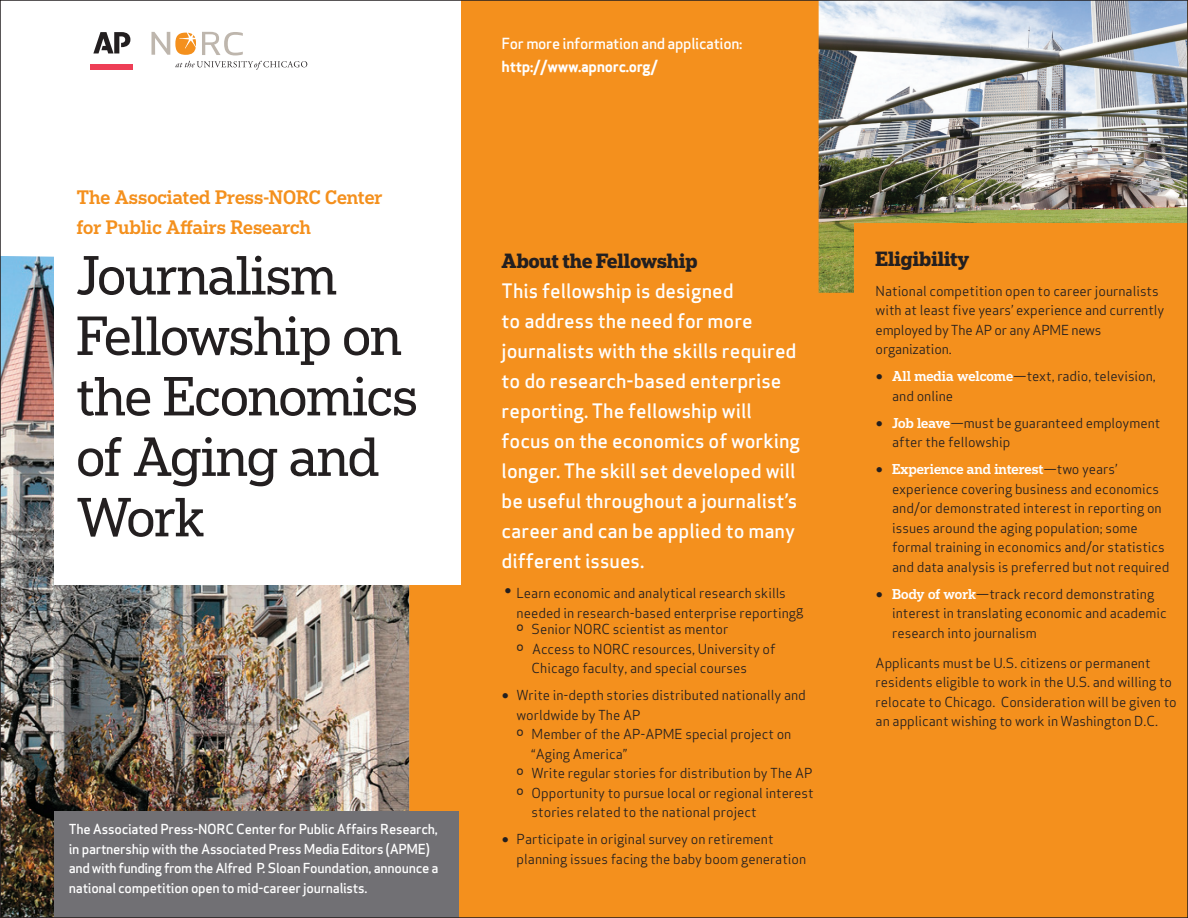
<style>
.page{position:relative;width:1188px;height:918px;background:#fff}
.page>*{position:absolute;margin:0;border:0;box-sizing:border-box;transform-origin:0 0}
.t1{font:52.05px/60.4px "Populist Display";color:#231f20}
.t2{font:500 19.5px/30px "Apex Sans";color:#fff}
.t3{font:700 19.5px "Populist Display";color:#231f20}
.t4{font:500 18.45px/30.3px "Populist Display";color:#f4901d}
.t5{font:500 15px "Apex Sans";letter-spacing:-.02em;color:#fff}
.t6{font:700 15px "Apex Sans";letter-spacing:-.02em;color:#fff}
.t7{font:13.5px/19.5px "Apex Sans";color:#231f20}
.t8{font:500 13.5px/19.5px "Apex Sans";letter-spacing:-.02em;color:#fff}
.t9{font:500 13.5px "Populist Display";color:#fff}
.s1{font-size:19.5px}
.s2{font-family:"Populist Text";font-weight:500;color:#fff}
.s3{font-family:"Populist Display";font-weight:500;color:#fff}
.s4{font-family:"Apex Sans";font-weight:400;font-size:19.5px;color:#231f20}
.s5{font-family:"Apex Sans";font-weight:400;color:#231f20}
</style>
<div class="page">
<div style="left:390px;top:0;width:798px;height:918px;background:#f4901d"></div>
<img style="left:819px;top:3px;width:366px;height:290px">
<div style="left:854px;top:224px;width:334px;height:524px;background:#f4901d"></div>
<img style="left:3px;top:256px;width:406px;height:659px">
<div style="left:54px;top:0;width:406px;height:584px;background:#fff"></div>
<svg style="left:175px;top:61px;width:132px;height:9px"></svg>
<svg style="left:152px;top:32px;width:44px;height:23px"></svg>
<svg style="left:202px;top:32px;width:41px;height:23px"></svg>
<div style="left:54px;top:811px;width:405px;height:107px;background:#717074"></div>
<div style="left:91px;top:65px;width:42px;height:5px;background:#ee3e56"></div>
<svg style="left:93px;top:32px;width:37px;height:21px"></svg>
<h3 class="t4" style="left:77px;top:181px;width:307px">The Associated Press-NORC Center for Public Affairs Research</h3>
<h1 class="t1" style="left:77px;top:243px;width:342px">Journalism<br>Fellowship on the Economics of Aging and<br>Work</h1>
<p class="t8" style="left:69px;top:818px;width:371px">The Associated Press-NORC Center for Public Affairs Research, in partnership with the Associated Press Media Editors (APME) and with funding from the Alfred P. Sloan Foundation, announce a national competition open to mid-career journalists.</p>
<p class="t5" style="left:502px;top:30px;width:242px">For more information and application:</p>
<p class="t6" style="left:502px;top:56px;width:158px">http://www.apnorc.org/</p>
<h2 class="t3" style="left:502px;top:248px;width:197px">About the Fellowship</h2>
<p class="t2" style="left:502px;top:273px;width:300px">This fellowship is designed<br>to address the need for more journalists with the skills required to do research-based enterprise reporting. The fellowship will focus on the economics of working longer. The skill set developed will be useful throughout a journalist’s career and can be applied to many different issues.</p>
<p class="t7" style="left:517px;top:582px;width:288px;text-indent:-13px"><span class="s1">•</span> Learn economic and analytical research skills needed in research-based enterprise reportingg</p>
<p class="t7" style="left:532px;top:618px;width:246px">Senior NORC scientist as mentor<br>Access to NORC resources, University of<br>Chicago faculty, and special courses</p>
<p class="t7" style="left:517px;top:684px;width:291px;text-indent:-15px"><span class="s1">•</span> Write in-depth stories distributed nationally and worldwide by The AP</p>
<p class="t7" style="left:532px;top:723px;width:283px">Member of the AP-APME special project on “Aging America”<br>Write regular stories for distribution by The AP Opportunity to pursue local or regional interest stories related to the national project</p>
<p class="t7" style="left:517px;top:828px;width:291px;text-indent:-15px"><span class="s1">•</span> Participate in original survey on retirement planning issues facing the baby boom generation</p>
<h2 class="t3" style="left:876px;top:246px;width:95px">Eligibility</h2>
<p class="t7" style="left:876px;top:280px;width:290px">National competition open to career journalists with at least five years’ experience and currently employed by The AP or any APME news organization.</p>
<p class="t7" style="left:892px;top:365px;width:265px;text-indent:-16px"><span class="s1">•</span> <span class="s2">All media welcome</span>—text, radio, television, and online</p>
<p class="t7" style="left:892px;top:412px;width:270px;text-indent:-16px"><span class="s1">•</span> <span class="s3">Job leave</span>—must be guaranteed employment after the fellowship</p>
<p class="t9" style="left:876px;top:460px;width:243px"><span class="s4">•</span> Experience and interest<span class="s5">—two years’</span></p>
<p class="t7" style="left:892px;top:478px;width:279px">experience covering business and economics and/or demonstrated interest in reporting on issues around the aging population; some formal training in economics and/or statistics and data analysis is preferred but not required</p>
<p class="t7" style="left:892px;top:583px;width:276px;text-indent:-16px"><span class="s1">•</span> <span class="s3">Body of work</span>—track record demonstrating interest in translating economic and academic research into journalism</p>
<p class="t7" style="left:876px;top:652px;width:303px">Applicants must be U.S. citizens or permanent residents eligible to work in the U.S. and willing to relocate to Chicago. Consideration will be given to an applicant wishing to work in Washington D.C.</p>
</div>
